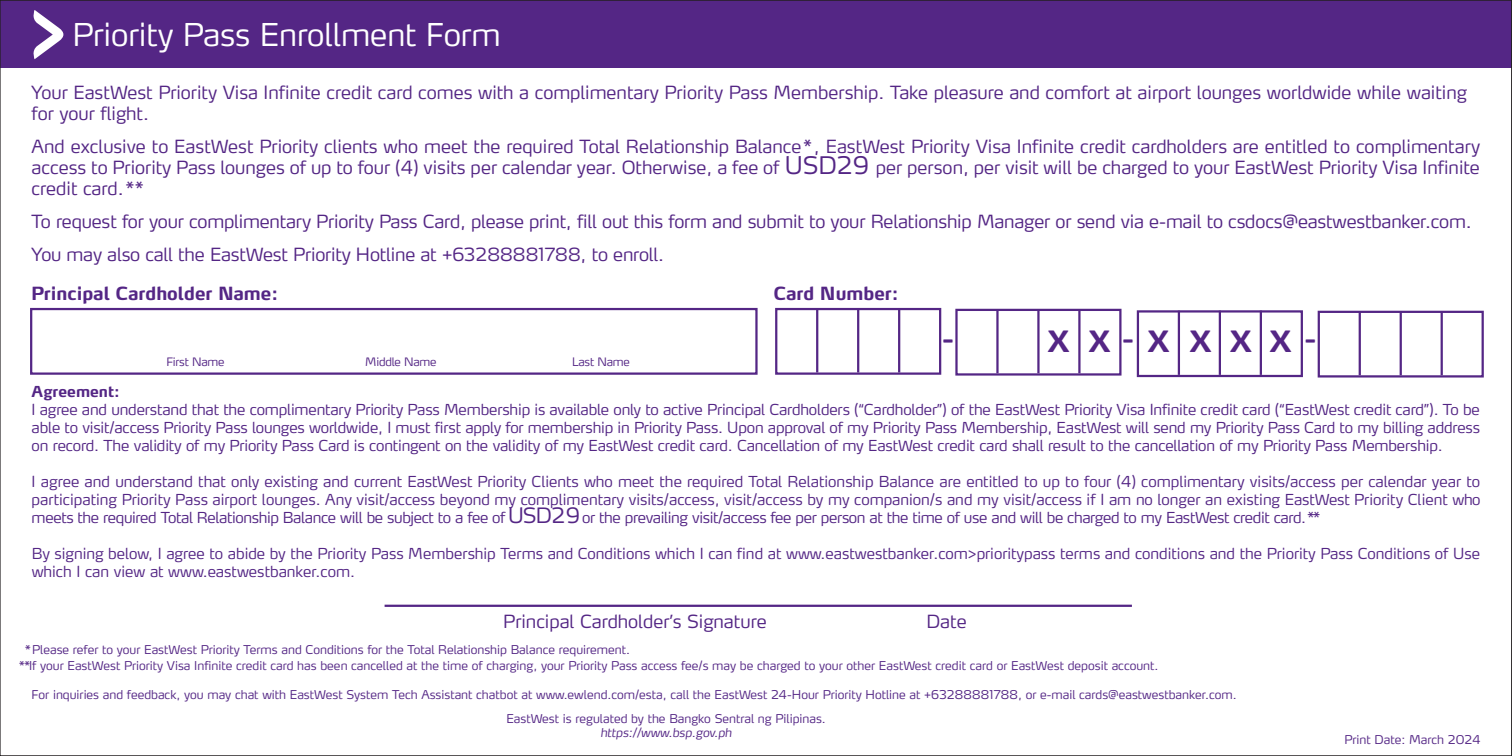
<style>
.page{position:relative;width:1512px;height:756px;background:#fff}
.page>*{position:absolute;margin:0;border:0;box-sizing:border-box;transform-origin:0 0}
.t1{font:300 31.2px "Max LF";letter-spacing:-.005em;color:#fff}
.t2{font:700 29.1px "Max LF";color:#542685}
.t3{font:300 18px/20.7px "Max LF";color:#542685}
.t4{font:700 18px "Max LF";color:#542685}
.t5{font:300 15px/18px "Max LF";color:#542685;text-align:justify}
.t6{font:700 15px "Max LF";color:#542685}
.t7{font:300 12px/24px "Max LF";color:#542685}
.t8{font:italic 300 12px "Max LF";color:#542685}
.t9{font:300 11.4px "Max LF";letter-spacing:-.02em;color:#542685}
.s1{font-size:24px}
.s2{font-size:21px}
</style>
<div class="page">
<div style="left:0;top:0;width:1512px;height:68px;background:#542685"></div>
<svg style="left:33px;top:10px;width:30px;height:49px"></svg>
<hr style="left:385px;top:605px;width:747px;height:2px;background:#542685">
<div style="left:30px;top:308px;width:728px;height:67px;border:2px solid #542685"></div>
<hr style="left:816px;top:308px;width:2px;height:64px;background:#542685">
<hr style="left:857px;top:308px;width:2px;height:64px;background:#542685">
<hr style="left:898px;top:308px;width:2px;height:64px;background:#542685">
<div style="left:775px;top:308px;width:166px;height:67px;border:2px solid #542685"></div>
<hr style="left:996px;top:309px;width:3px;height:64px;background:#542685">
<hr style="left:1037px;top:309px;width:3px;height:64px;background:#542685">
<hr style="left:1078px;top:309px;width:3px;height:64px;background:#542685">
<div style="left:955px;top:309px;width:167px;height:67px;border:2px solid #542685"></div>
<hr style="left:1178px;top:311px;width:2px;height:64px;background:#542685">
<hr style="left:1219px;top:311px;width:2px;height:64px;background:#542685">
<hr style="left:1260px;top:311px;width:2px;height:64px;background:#542685">
<div style="left:1137px;top:310px;width:166px;height:67px;border:2px solid #542685"></div>
<hr style="left:1359px;top:311px;width:2px;height:64px;background:#542685">
<hr style="left:1400px;top:311px;width:2px;height:64px;background:#542685">
<hr style="left:1441px;top:311px;width:2px;height:64px;background:#542685">
<div style="left:1318px;top:311px;width:166px;height:67px;border:2px solid #542685"></div>
<h1 class="t1" style="left:72px;top:15px;width:430px">Priority Pass Enrollment Form</h1>
<p class="t3" style="left:32px;top:81px;width:1437px">Your EastWest Priority Visa Infinite credit card comes with a complimentary Priority Pass Membership. Take pleasure and comfort at airport lounges worldwide while waiting for your flight.</p>
<p class="t3" style="left:32px;top:136px;width:1450px;text-align:justify">And exclusive to EastWest Priority clients who meet the required Total Relationship Balance*, EastWest Priority Visa Infinite credit cardholders are entitled to complimentary access to Priority Pass lounges of up to four (4) visits per calendar year. Otherwise, a fee of <span class="s1">USD29</span> per person, per visit will be charged to your EastWest Priority Visa Infinite credit card.**</p>
<p class="t3" style="left:32px;top:204px;width:1441px;line-height:33.3px">To request for your complimentary Priority Pass Card, please print, fill out this form and submit to your Relationship Manager or send via e-mail to csdocs@eastwestbanker.com.<br>You may also call the EastWest Priority Hotline at +63288881788, to enroll.</p>
<p class="t4" style="left:31px;top:282px;width:249px">Principal Cardholder Name:</p>
<p class="t4" style="left:774px;top:282px;width:127px">Card Number:</p>
<p class="t9" style="left:166px;top:355px;width:60px">First Name</p>
<p class="t9" style="left:365px;top:355px;width:73px">Middle Name</p>
<p class="t9" style="left:572px;top:355px;width:59px">Last Name</p>
<h2 class="t2" style="left:1048px;top:323px;width:64px">X X</h2>
<h2 class="t2" style="left:1148px;top:323px;width:145px">XXXX</h2>
<h2 class="t2" style="left:942px;top:320px;width:13px">-</h2>
<h2 class="t2" style="left:1122px;top:320px;width:13px">-</h2>
<h2 class="t2" style="left:1304px;top:320px;width:13px">-</h2>
<p class="t6" style="left:32px;top:382px;width:90px">Agreement:</p>
<p class="t5" style="left:32px;top:400px;width:1450px">I agree and understand that the complimentary Priority Pass Membership is available only to active Principal Cardholders (“Cardholder”) of the EastWest Priority Visa Infinite credit card (“EastWest credit card”). To be able to visit/access Priority Pass lounges worldwide, I must first apply for membership in Priority Pass. Upon approval of my Priority Pass Membership, EastWest will send my Priority Pass Card to my billing address on record. The validity of my Priority Pass Card is contingent on the validity of my EastWest credit card. Cancellation of my EastWest credit card shall result to the cancellation of my Priority Pass Membership.</p>
<p class="t5" style="left:32px;top:472px;width:1450px">I agree and understand that only existing and current EastWest Priority Clients who meet the required Total Relationship Balance are entitled to up to four (4) complimentary visits/access per calendar year to participating Priority Pass airport lounges. Any visit/access beyond my complimentary visits/access, visit/access by my companion/s and my visit/access if I am no longer an existing EastWest Priority Client who meets the required Total Relationship Balance will be subject to a fee of <span class="s2">USD29</span> or the prevailing visit/access fee per person at the time of use and will be charged to my EastWest credit card.**</p>
<p class="t5" style="left:32px;top:545px;width:1450px">By signing below, I agree to abide by the Priority Pass Membership Terms and Conditions which I can find at www.eastwestbanker.com&gt;prioritypass terms and conditions and the Priority Pass Conditions of Use which I can view at www.eastwestbanker.com.</p>
<p class="t3" style="left:503px;top:611px;width:265px">Principal Cardholder’s Signature</p>
<p class="t3" style="left:927px;top:611px;width:42px">Date</p>
<p class="t7" style="left:18px;top:641px;width:1142px;line-height:16.5px;text-indent:6px">*Please refer to your EastWest Priority Terms and Conditions for the Total Relationship Balance requirement.<br>**If your EastWest Priority Visa Infinite credit card has been cancelled at the time of charging, your Priority Pass access fee/s may be charged to your other EastWest credit card or EastWest deposit account.</p>
<p class="t7" style="left:506px;top:682px;width:732px;text-indent:-475px">For inquiries and feedback, you may chat with EastWest System Tech Assistant chatbot at www.ewlend.com/esta, call the EastWest 24-Hour Priority Hotline at +63288881788, or e-mail cards@eastwestbanker.com.<br>EastWest is regulated by the Bangko Sentral ng Pilipinas.</p>
<p class="t8" style="left:600px;top:725px;width:133px">https://www.bsp.gov.ph</p>
<p class="t7" style="left:1345px;top:728px;width:138px">Print Date: March 2024</p>
</div>
